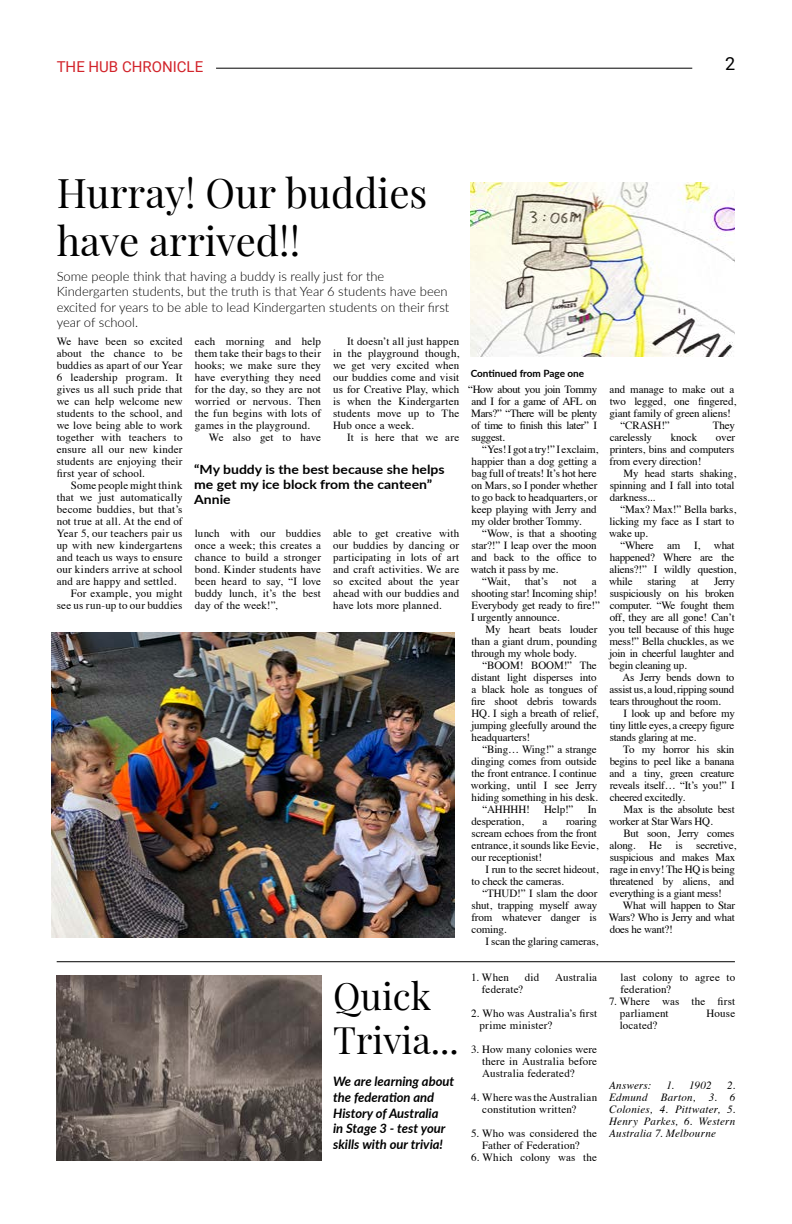
<style>
.page{position:relative;width:792px;height:1224px;background:#fff}
.page>*{position:absolute;margin:0;border:0;box-sizing:border-box;transform-origin:0 0}
.t1{font:40px/48px "Playfair Display";color:#000}
.t2{font:37px/44.4px "Playfair Display";color:#000}
.t3{font:18px "Roboto";color:#000}
.t4{font:15px "Roboto";color:#d2232a}
.t5{font:300 13px/15.6px "Lato";color:#000}
.t6{font:italic 700 13px/15.6px "Lato";color:#000}
.t7{font:700 12.6px/15.2px "Lato";color:#000;scale:1.11 1}
.t8{font:11px/12px "Times";letter-spacing:-.01em;color:#000;text-align:justify}
.t9{font:11px/12px "Times";letter-spacing:.015em;color:#000}
.t10{font:11px/12px "Times";letter-spacing:.02em;color:#000}
.t11{font:italic 11px/12px "Times";letter-spacing:.02em;color:#000;text-align:justify}
.t12{font:11px "Times";letter-spacing:.01em;color:#000}
.t13{font:11px/12px "Times";letter-spacing:.025em;color:#000}
.t14{font:700 10px "Lato";color:#000}
</style>
<div class="page">
<img style="left:52px;top:633px;width:402px;height:305px">
<img style="left:471px;top:183px;width:264px;height:174px">
<img style="left:56px;top:976px;width:265px;height:185px">
<hr style="left:57px;top:961px;width:678px;height:1px;background:#000">
<hr style="left:216px;top:68px;width:476px;height:1px;background:#000">
<h3 class="t4" style="left:57px;top:57px;width:148px">THE HUB CHRONICLE</h3>
<h3 class="t3" style="left:725px;top:51px;width:12px">2</h3>
<h1 class="t1" style="left:57px;top:166px;width:372px">Hurray! Our buddies have arrived!!</h1>
<p class="t5" style="left:57px;top:268px;width:394px">Some people think that having a buddy is really just for the Kindergarten students, but the truth is that Year 6 students have been excited for years to be able to lead Kindergarten students on their first year of school.</p>
<p class="t8" style="left:195px;top:334px;width:128px">each morning and help them take their bags to their hooks; we make sure they have everything they need for the day, so they are not worried or nervous. Then the fun begins with lots of games in the playground.</p>
<p class="t12" style="left:209px;top:427px;width:114px">We also get to have</p>
<p class="t8" style="left:333px;top:334px;width:128px;text-indent:14px">It doesn’t all just happen in the playground though, we get very excited when our buddies come and visit us for Creative Play, which is when the Kindergarten students move up to The Hub once a week.</p>
<p class="t9" style="left:347px;top:430px;width:114px">It is here that we are</p>
<p class="t8" style="left:57px;top:334px;width:127px">We have been so excited about the chance to be buddies as apart of our Year 6 leadership program. It gives us all such pride that we can help welcome new students to the school, and we love being able to work together with teachers to ensure all our new kinder students are enjoying their first year of school.</p>
<p class="t10" style="left:71px;top:478px;width:113px">Some people might think</p>
<p class="t9" style="left:57px;top:490px;width:127px">that we just automatically</p>
<p class="t9" style="left:57px;top:502px;width:127px">become buddies, but that’s</p>
<p class="t9" style="left:57px;top:514px;width:127px">not true at all. At the end of</p>
<p class="t10" style="left:57px;top:526px;width:127px">Year 5, our teachers pair us</p>
<p class="t9" style="left:57px;top:538px;width:127px">up with new kindergartens</p>
<p class="t9" style="left:57px;top:550px;width:127px">and teach us ways to ensure</p>
<p class="t9" style="left:57px;top:562px;width:127px">our kinders arrive at school</p>
<p class="t9" style="left:57px;top:574px;width:121px">and are happy and settled.</p>
<p class="t12" style="left:71px;top:583px;width:113px">For example, you might</p>
<p class="t10" style="left:57px;top:598px;width:127px">see us run-up to our buddies</p>
<p class="t7" style="left:194px;top:461px;width:227px">“My buddy is the best because she helps me get my ice block from the canteen”<br>Annie</p>
<p class="t8" style="left:195px;top:526px;width:128px">lunch with our buddies once a week; this creates a chance to build a stronger bond. Kinder students have been heard to say, “I love buddy lunch, it’s the best day of the week!”,</p>
<p class="t8" style="left:333px;top:526px;width:128px">able to get creative with our buddies by dancing or participating in lots of art and craft activities. We are so excited about the year ahead with our buddies and have lots more planned.</p>
<p class="t14" style="left:471px;top:366px;width:115px">Continued from Page one</p>
<p class="t8" style="left:468px;top:382px;width:131px">“How about you join Tommy and I for a game of AFL on Mars?” “There will be plenty of time to finish this later” I suggest.</p>
<p class="t8" style="left:472px;top:442px;width:128px;text-align:left;text-indent:11px">“Yes! I got a try!” I exclaim, happier than a dog getting a bag full of treats! It’s hot here on Mars, so I ponder whether to go back to headquarters, or keep playing with Jerry and my older brother Tommy.</p>
<p class="t8" style="left:482px;top:526px;width:116px">“Wow, is that a shooting</p>
<p class="t8" style="left:472px;top:538px;width:127px">star?!” I leap over the moon</p>
<p class="t8" style="left:471px;top:550px;width:127px">and back to the office to</p>
<p class="t8" style="left:471px;top:562px;width:89px">watch it pass by me.</p>
<p class="t8" style="left:482px;top:574px;width:29px">“Wait,</p>
<p class="t8" style="left:525px;top:574px;width:25px">that’s</p>
<p class="t8" style="left:563px;top:574px;width:15px">not</p>
<p class="t8" style="left:471px;top:574px;width:130px;text-align:left;text-indent:121px">a shooting star! Incoming ship!<br>Everybody get ready to fire!”<br>I urgently announce.</p>
<p class="t8" style="left:472px;top:622px;width:127px;text-indent:14px">My heart beats louder than a giant drum, pounding through my whole body.</p>
<p class="t8" style="left:471px;top:658px;width:129px;text-align:left;text-indent:11px">“BOOM! BOOM!” The distant light disperses into a black hole as tongues of fire shoot debris towards<br>HQ. I sigh a breath of relief, jumping gleefully around the headquarters!</p>
<p class="t8" style="left:482px;top:742px;width:116px">“Bing… Wing!” a strange</p>
<p class="t8" style="left:472px;top:754px;width:127px">dinging comes from outside</p>
<p class="t8" style="left:472px;top:766px;width:127px">the front entrance. I continue</p>
<p class="t8" style="left:471px;top:778px;width:128px">working, until I see Jerry</p>
<p class="t8" style="left:472px;top:790px;width:128px">hiding something in his desk.</p>
<p class="t8" style="left:482px;top:802px;width:49px">“AHHHH!</p>
<p class="t8" style="left:544px;top:802px;width:31px">Help!”</p>
<p class="t8" style="left:588px;top:802px;width:11px">In</p>
<p class="t8" style="left:472px;top:814px;width:54px">desperation,</p>
<p class="t8" style="left:543px;top:814px;width:6px">a</p>
<p class="t8" style="left:472px;top:814px;width:128px;text-align:left;text-indent:94px">roaring scream echoes from the front entrance, it sounds like Eevie, our receptionist!</p>
<p class="t8" style="left:472px;top:862px;width:128px;text-indent:14px">I run to the secret hideout, to check the cameras.</p>
<p class="t8" style="left:471px;top:886px;width:128px;text-indent:11px">“THUD!” I slam the door shut, trapping myself away from whatever danger is coming.</p>
<p class="t8" style="left:485px;top:934px;width:114px">I scan the glaring cameras,</p>
<p class="t8" style="left:610px;top:382px;width:126px">and manage to make out a</p>
<p class="t8" style="left:610px;top:394px;width:128px">two legged, one fingered,</p>
<p class="t8" style="left:609px;top:406px;width:123px">giant family of green aliens!</p>
<p class="t8" style="left:620px;top:418px;width:51px">“CRASH!”</p>
<p class="t8" style="left:713px;top:418px;width:24px">They</p>
<p class="t8" style="left:610px;top:430px;width:44px">carelessly</p>
<p class="t8" style="left:671px;top:430px;width:28px">knock</p>
<p class="t8" style="left:609px;top:430px;width:127px;text-indent:106px">over printers, bins and computers from every direction!</p>
<p class="t8" style="left:610px;top:466px;width:128px;text-align:left;text-indent:14px">My head starts shaking, spinning and I fall into total darkness...</p>
<p class="t8" style="left:609px;top:502px;width:129px;text-align:left;text-indent:11px">“Max? Max!” Bella barks, licking my face as I start to wake up.</p>
<p class="t8" style="left:609px;top:538px;width:129px;text-align:left;text-indent:11px">“Where am I, what happened? Where are the aliens?!” I wildly question, while</p>
<p class="t8" style="left:648px;top:574px;width:30px">staring</p>
<p class="t8" style="left:691px;top:574px;width:9px">at</p>
<p class="t8" style="left:609px;top:574px;width:128px;text-indent:105px">Jerry suspiciously on his broken computer. “We fought them off, they are all gone! Can’t you tell because of this huge mess!” Bella chuckles, as we join in cheerful laughter and begin cleaning up.</p>
<p class="t8" style="left:610px;top:670px;width:126px;text-indent:13px">As Jerry bends down to assist us, a loud, ripping sound tears throughout the room.</p>
<p class="t8" style="left:610px;top:706px;width:127px;text-indent:14px">I look up and before my tiny little eyes, a creepy figure stands glaring at me.</p>
<p class="t8" style="left:610px;top:742px;width:127px;text-indent:14px">To my horror his skin begins to peel like a banana and a tiny, green creature reveals itself… “It’s you!” I cheered excitedly.</p>
<p class="t8" style="left:609px;top:802px;width:127px;text-indent:15px">Max is the absolute best worker at Star Wars HQ.</p>
<p class="t8" style="left:610px;top:826px;width:128px;text-align:left;text-indent:14px">But soon, Jerry comes along. He is secretive, suspicious and makes Max rage in envy! The HQ is being threatened by aliens, and everything is a giant mess!</p>
<p class="t8" style="left:609px;top:898px;width:128px;text-indent:14px">What will happen to Star Wars? Who is Jerry and what does he want?!</p>
<h2 class="t2" style="left:333px;top:971px;width:127px">Quick<br>Trivia...</h2>
<p class="t6" style="left:333px;top:1073px;width:123px">We are learning about the federation and<br>History of Australia<br>in Stage 3 - test your skills with our trivia!</p>
<p class="t8" style="left:471px;top:970px;width:39px">1. When</p>
<p class="t8" style="left:525px;top:970px;width:16px">did</p>
<p class="t10" style="left:555px;top:970px;width:44px">Australia</p>
<p class="t10" style="left:482px;top:982px;width:43px">federate?</p>
<p class="t13" style="left:480px;top:1006px;width:119px;text-indent:-9px">2. Who was Australia’s first prime minister?</p>
<p class="t8" style="left:482px;top:1042px;width:117px;text-indent:-11px">3. How many colonies were there in Australia before Australia federated?</p>
<p class="t10" style="left:482px;top:1090px;width:116px;text-indent:-11px">4. Where was the Australian constitution written?</p>
<p class="t9" style="left:471px;top:1126px;width:128px;text-align:center">5. Who was considered the<br>Father of Federation?</p>
<p class="t12" style="left:471px;top:1147px;width:128px">6. Which colony was the</p>
<p class="t9" style="left:621px;top:970px;width:116px">last colony to agree to federation?</p>
<p class="t9" style="left:620px;top:994px;width:117px;text-indent:-11px">7. Where was the first parliament</p>
<p class="t8" style="left:707px;top:1006px;width:30px">House</p>
<p class="t10" style="left:620px;top:1018px;width:39px">located?</p>
<p class="t11" style="left:609px;top:1078px;width:43px">Answers:</p>
<p class="t11" style="left:666px;top:1078px;width:47px">1. 1902</p>
<p class="t11" style="left:609px;top:1078px;width:128px;text-indent:118px">2.<br>Edmund Barton, 3. 6<br>Colonies, 4. Pittwater, 5.<br>Henry Parkes, 6. Western Australia 7. Melbourne</p>
</div>
